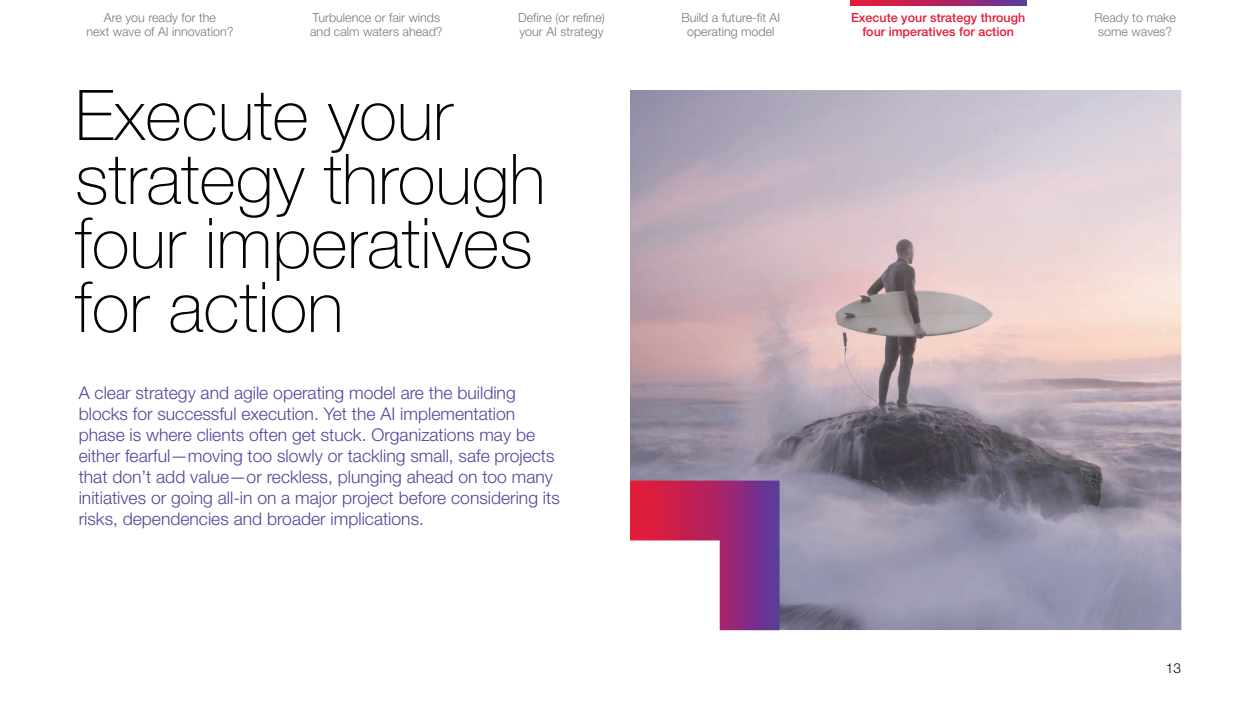
<style>
.page{position:relative;width:1260px;height:709px;background:#fff}
.page>*{position:absolute;margin:0;border:0;box-sizing:border-box;transform-origin:0 0}
.t1{font:100 70px/64px "Helvetica Neue LT Pro";color:#040503}
.t2{font:300 17.5px/21px "Helvetica Neue LT Pro";color:#53439b}
.t3{font:300 13.75px "Helvetica Neue LT Pro";color:#040503}
.t4{font:300 12.5px/13.8px "Helvetica Neue LT Pro";color:#77797a}
.t5{font:500 12.5px/13.8px "Helvetica Neue LT Pro";color:#e41c37;text-align:center}
</style>
<div class="page">
<img style="left:630px;top:90px;width:551px;height:540px">
<svg style="left:630px;top:480px;width:150px;height:150px"></svg>
<svg style="left:850px;top:0;width:176px;height:6px"></svg>
<p class="t4" style="left:86px;top:11px;width:149px;text-align:center">Are you ready for the<br>next wave of AI innovation?</p>
<p class="t4" style="left:310px;top:11px;width:134px">Turbulence or fair winds and calm waters ahead?</p>
<p class="t4" style="left:518px;top:11px;width:88px">Define (or refine) your AI strategy</p>
<p class="t4" style="left:681px;top:11px;width:100px;text-align:center">Build a future-fit AI operating model</p>
<p class="t4" style="left:1095px;top:11px;width:83px">Ready to make some waves?</p>
<p class="t5" style="left:851px;top:11px;width:176px">Execute your strategy through four imperatives for action</p>
<h1 class="t1" style="left:75px;top:83px;width:472px">Execute your strategy through four imperatives for action</h1>
<p class="t2" style="left:79px;top:382px;width:483px">A clear strategy and agile operating model are the building blocks for successful execution. Yet the AI implementation phase is where clients often get stuck. Organizations may be either fearful—moving too slowly or tackling small, safe projects that don’t add value—or reckless, plunging ahead on too many initiatives or going all-in on a major project before considering its risks, dependencies and broader implications.</p>
<p class="t3" style="left:1166px;top:660px;width:17px">13</p>
</div>
